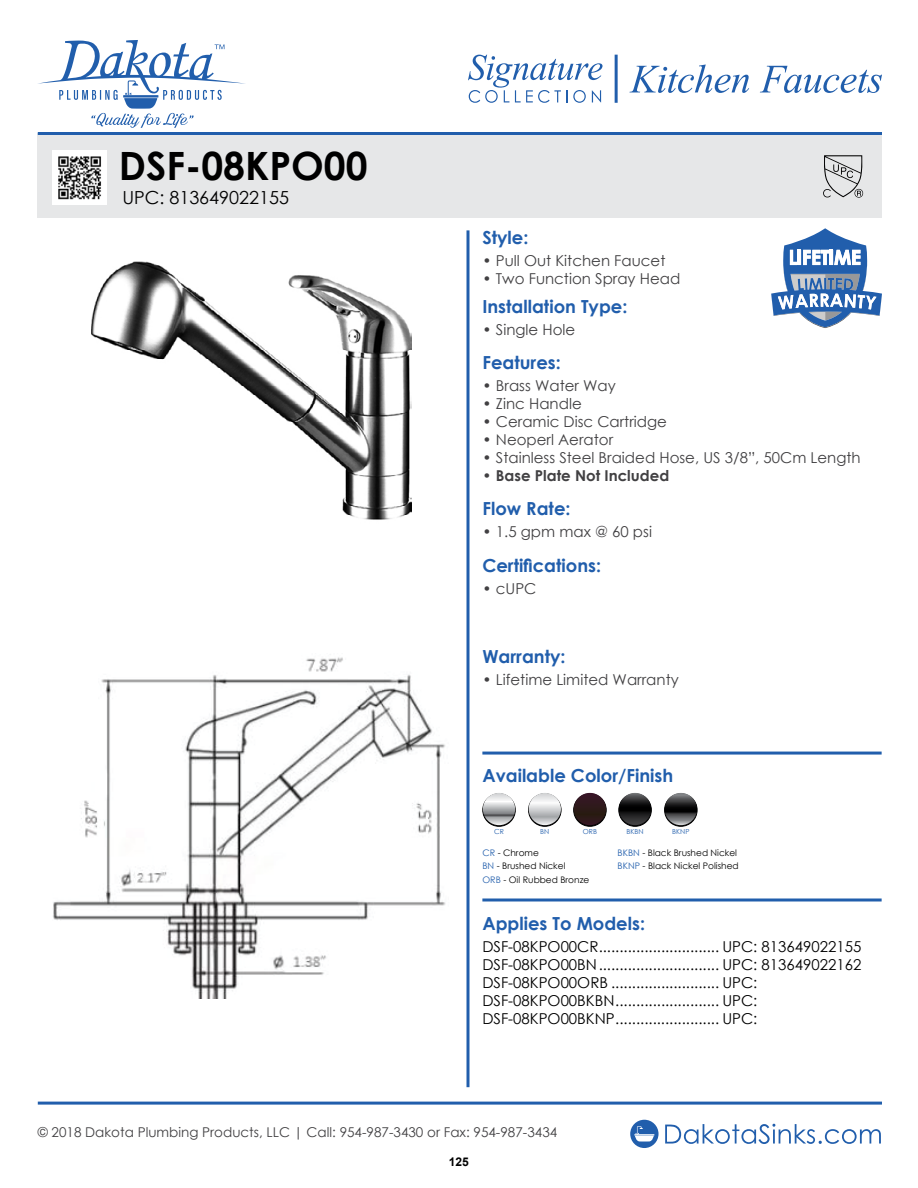
<style>
.page{position:relative;width:918px;height:1188px;background:#fff}
.page>*{position:absolute;margin:0;border:0;box-sizing:border-box;transform-origin:0 0}
.t1{font:700 39px "Century Gothic";color:#000}
.t2{font:700 18px "Century Gothic";color:#215eac}
.t3{font:18px "Century Gothic";color:#000}
.t4{font:15px/18px "Century Gothic";color:#000}
.t5{font:15px "Century Gothic";color:#414042}
.t6{font:700 15px "Century Gothic";color:#414042}
.t7{font:13.5px "Century Gothic";color:#414042}
.t8{font:700 12px "Arial";color:#000}
.t9{font:9px/13.5px "Century Gothic";color:#000}
.t10{font:6.9px "Century Gothic";color:#215eac}
.s1{color:#215eac}
</style>
<div class="page">
<svg style="left:38px;top:40px;width:207px;height:88px"></svg>
<svg style="left:665px;top:1124px;width:216px;height:20px"></svg>
<svg style="left:630px;top:1120px;width:29px;height:28px"></svg>
<div style="left:38px;top:134px;width:844px;height:84px;background:#e6e7e8"></div>
<hr style="left:615px;top:55px;width:3px;height:48px;background:#215eac">
<svg style="left:468px;top:55px;width:135px;height:48px"></svg>
<hr style="left:38px;top:132px;width:844px;height:3px;background:#215eac">
<hr style="left:38px;top:1102px;width:844px;height:3px;background:#215eac">
<svg style="left:466px;top:230px;width:4px;height:857px;background:#5886c0"></svg>
<svg style="left:629px;top:64px;width:120px;height:29px"></svg>
<svg style="left:760px;top:66px;width:122px;height:27px"></svg>
<svg style="left:823px;top:155px;width:40px;height:43px"></svg>
<img style="left:91px;top:261px;width:321px;height:259px">
<img style="left:53px;top:657px;width:393px;height:342px">
<svg style="left:482px;top:898px;width:400px;height:4px;background:#5886c0"></svg>
<hr style="left:482px;top:752px;width:400px;height:3px;background:#215eac">
<svg style="left:771px;top:228px;width:111px;height:100px"></svg>
<img style="left:53px;top:150px;width:54px;height:54px">
<svg style="left:574px;top:794px;width:32px;height:32px"></svg>
<div style="left:573px;top:793px;width:34px;height:34px;border:1px solid #000;border-radius:50%"></div>
<div style="left:574px;top:793px;width:32px;height:32px;background:#2f191b;border-radius:16px"></div>
<svg style="left:483px;top:794px;width:32px;height:32px"></svg>
<div style="left:482px;top:793px;width:34px;height:34px;border:1px solid #000;border-radius:50%"></div>
<svg style="left:483px;top:793px;width:32px;height:32px"></svg>
<svg style="left:529px;top:794px;width:32px;height:32px"></svg>
<div style="left:528px;top:793px;width:33px;height:34px;border:1px solid #000;border-radius:50%"></div>
<svg style="left:529px;top:793px;width:32px;height:32px"></svg>
<svg style="left:619px;top:794px;width:32px;height:32px"></svg>
<div style="left:618px;top:793px;width:34px;height:34px;border:1px solid #000;border-radius:50%"></div>
<svg style="left:619px;top:793px;width:32px;height:32px"></svg>
<svg style="left:665px;top:794px;width:32px;height:32px"></svg>
<div style="left:664px;top:793px;width:33px;height:34px;border:1px solid #000;border-radius:50%"></div>
<svg style="left:665px;top:793px;width:32px;height:32px"></svg>
<h1 class="t1" style="left:119px;top:136px;width:250px">DSF-08KPO00</h1>
<p class="t3" style="left:122px;top:185px;width:168px">UPC: 813649022155</p>
<p class="t2" style="left:482px;top:224px;width:48px">Style:</p>
<p class="t5" style="left:482px;top:250px;width:185px">• Pull Out Kitchen Faucet</p>
<p class="t5" style="left:482px;top:268px;width:199px">• Two Function Spray Head</p>
<p class="t2" style="left:482px;top:293px;width:147px">Installation Type:</p>
<p class="t5" style="left:482px;top:319px;width:94px">• Single Hole</p>
<p class="t2" style="left:482px;top:349px;width:80px">Features:</p>
<p class="t5" style="left:482px;top:376px;width:135px">• Brass Water Way</p>
<p class="t5" style="left:482px;top:394px;width:101px">• Zinc Handle</p>
<p class="t5" style="left:482px;top:412px;width:186px">• Ceramic Disc Cartridge</p>
<p class="t5" style="left:482px;top:430px;width:132px">• Neoperl Aerator</p>
<p class="t5" style="left:482px;top:448px;width:380px">• Stainless Steel Braided Hose, US 3/8”, 50Cm Length</p>
<p class="t6" style="left:482px;top:465px;width:188px">• Base Plate Not Included</p>
<p class="t2" style="left:482px;top:495px;width:90px">Flow Rate:</p>
<p class="t5" style="left:482px;top:521px;width:171px">• 1.5 gpm max @ 60 psi</p>
<p class="t2" style="left:482px;top:552px;width:120px">Certifications:</p>
<p class="t5" style="left:482px;top:578px;width:56px">• cUPC</p>
<p class="t2" style="left:482px;top:643px;width:85px">Warranty:</p>
<p class="t5" style="left:482px;top:669px;width:198px">• Lifetime Limited Warranty</p>
<p class="t2" style="left:482px;top:762px;width:192px">Available Color/Finish</p>
<p class="t10" style="left:494px;top:827px;width:11px">CR</p>
<p class="t10" style="left:540px;top:827px;width:11px">BN</p>
<p class="t9" style="left:482px;top:846px;width:108px"><span class="s1">CR</span> - Chrome<br><span class="s1">BN</span> - Brushed Nickel<br><span class="s1">ORB</span> - Oil Rubbed Bronze</p>
<p class="t9" style="left:618px;top:846px;width:123px"><span class="s1">BKBN</span> - Black Brushed Nickel<br><span class="s1">BKNP</span> - Black Nickel Polished</p>
<p class="t10" style="left:583px;top:827px;width:16px">ORB</p>
<p class="t10" style="left:626px;top:827px;width:19px">BKBN</p>
<p class="t10" style="left:672px;top:827px;width:19px">BKNP</p>
<p class="t2" style="left:482px;top:909px;width:164px">Applies To Models:</p>
<p class="t4" style="left:482px;top:937px;width:380px">DSF-08KPO00CR............................. UPC: 813649022155<br>DSF-08KPO00BN............................. UPC: 813649022162<br>DSF-08KPO00ORB .......................... UPC:<br>DSF-08KPO00BKBN......................... UPC:<br>DSF-08KPO00BKNP......................... UPC:</p>
<p class="t7" style="left:38px;top:1122px;width:521px">© 2018 Dakota Plumbing Products, LLC | Call: 954-987-3430 or Fax: 954-987-3434</p>
<p class="t8" style="left:449px;top:1154px;width:22px">125</p>
</div>
